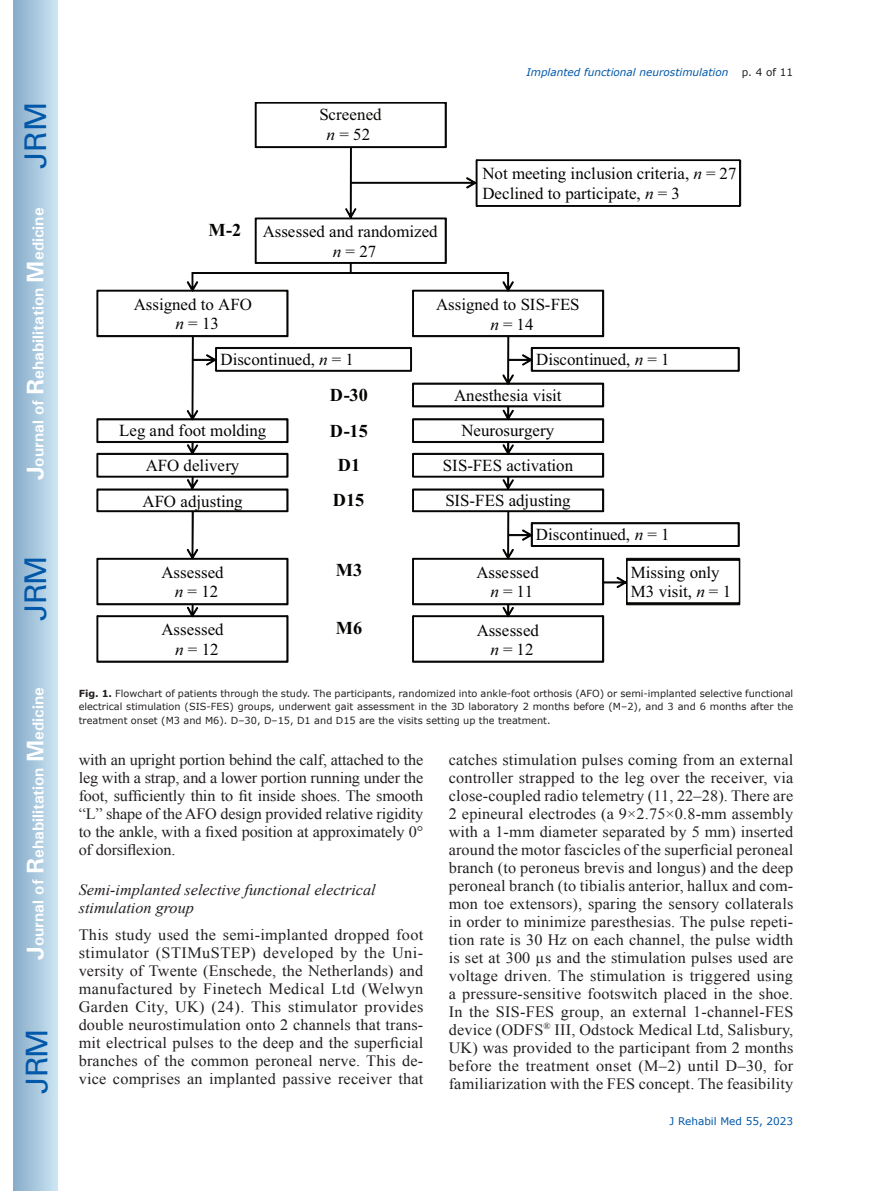
<style>
.page{position:relative;width:872px;height:1191px;background:#fff}
.page>*{position:absolute;margin:0;border:0;box-sizing:border-box;transform-origin:0 0}
.t1{font:30px "Univers";letter-spacing:-.03em;color:#0157a8}
.t2{font:700 18.3px/36.6px "Times New Roman";color:#040503}
.t3{font:16.95px/19.5px "Times New Roman";color:#040503;text-align:center}
.Tx{font:15.75px/18px "Times New Roman";letter-spacing:.01em;color:#231f20;text-align:justify}
.t4{font:700 15.75px "Univers";color:#fff}
.t5{font:italic 15.75px/18px "Times New Roman";color:#231f20}
.t6{font:italic 10.5px "Verdana";color:#0157a8}
.t7{font:10.5px "Verdana";color:#0157a8}
.t8{font:10.5px "Verdana";color:#231f20}
.Fig_caption{font:9.75px/13.5px "Verdana";color:#231f20;text-align:justify}
.s1{font-size:24px}
.s2{font-style:italic}
.s3{font-weight:700}
</style>
<div class="page">
<div style="left:14px;top:0;width:43px;height:1191px;background:linear-gradient(to right,#88acca,#cbe5f2)"></div>
<svg style="left:97px;top:102px;width:644px;height:560px"></svg>
<h1 class="t1" style="left:18px;top:169px;width:68px;rotate:-90deg">JRM</h1>
<p class="t4" style="left:28px;top:480px;width:274px;rotate:-90deg"><span class="s1">J</span>ournal of <span class="s1">R</span>ehabilitation <span class="s1">M</span>edicine</p>
<h1 class="t1" style="left:18px;top:620px;width:67px;rotate:-90deg">JRM</h1>
<p class="t4" style="left:28px;top:959px;width:274px;rotate:-90deg"><span class="s1">J</span>ournal of <span class="s1">R</span>ehabilitation <span class="s1">M</span>edicine</p>
<h1 class="t1" style="left:19px;top:1093px;width:67px;rotate:-90deg">JRM</h1>
<p class="t3" style="left:319px;top:107px;width:64px">Screened <span class="s2">n</span> = 52</p>
<p class="t2" style="left:208px;top:211px;width:35px">M-2</p>
<p class="t3" style="left:263px;top:224px;width:176px">Assessed and randomized <span class="s2">n</span> = 27</p>
<p class="t6" style="left:526px;top:65px;width:203px">Implanted functional neurostimulation</p>
<p class="t8" style="left:742px;top:65px;width:53px">p. 4 of 11</p>
<p class="t3" style="left:482px;top:165px;width:255px;line-height:20px;text-align:left">Not meeting inclusion criteria, <span class="s2">n</span> = 27<br>Declined to participate, <span class="s2">n</span> = 3</p>
<p class="t3" style="left:134px;top:296px;width:120px">Assigned to AFO <span class="s2">n</span> = 13</p>
<p class="t3" style="left:436px;top:296px;width:145px">Assigned to SIS-FES <span class="s2">n</span> = 14</p>
<p class="t3" style="left:220px;top:352px;width:135px">Discontinued, <span class="s2">n</span> = 1</p>
<p class="t3" style="left:536px;top:352px;width:135px">Discontinued, <span class="s2">n</span> = 1</p>
<p class="t2" style="left:330px;top:376px;width:39px">D-30<br>D-15</p>
<p class="t2" style="left:333px;top:447px;width:33px;line-height:35.1px">D1<br>D15</p>
<p class="t3" style="left:454px;top:387px;width:109px">Anesthesia visit</p>
<p class="t3" style="left:119px;top:422px;width:149px">Leg and foot molding</p>
<p class="t3" style="left:461px;top:422px;width:94px">Neurosurgery</p>
<p class="t3" style="left:146px;top:457px;width:95px">AFO delivery</p>
<p class="t3" style="left:443px;top:457px;width:132px">SIS-FES activation</p>
<p class="t3" style="left:142px;top:493px;width:102px">AFO adjusting</p>
<p class="t3" style="left:445px;top:492px;width:127px">SIS-FES adjusting</p>
<p class="t3" style="left:536px;top:526px;width:135px">Discontinued, <span class="s2">n</span> = 1</p>
<p class="t2" style="left:336px;top:551px;width:28px">M3</p>
<p class="t3" style="left:161px;top:564px;width:64px">Assessed <span class="s2">n</span> = 12</p>
<p class="t3" style="left:476px;top:564px;width:64px">Assessed <span class="s2">n</span> = 11</p>
<p class="t3" style="left:477px;top:622px;width:64px">Assessed <span class="s2">n</span> = 12</p>
<p class="t2" style="left:336px;top:609px;width:28px">M6</p>
<p class="t3" style="left:161px;top:621px;width:64px">Assessed <span class="s2">n</span> = 12</p>
<p class="t3" style="left:631px;top:564px;width:102px;text-align:left">Missing only<br>M3 visit, <span class="s2">n</span> = 1</p>
<p class="Fig_caption" style="left:79px;top:686px;width:716px"><span class="s3">Fig. 1.</span> Flowchart of patients through the study. The participants, randomized into ankle-foot orthosis (AFO) or semi-implanted selective functional electrical stimulation (SIS-FES) groups, underwent gait assessment in the 3D laboratory 2 months before (M–2), and 3 and 6 months after the treatment onset (M3 and M6). D–30, D–15, D1 and D15 are the visits setting up the treatment.</p>
<p class="Tx" style="left:79px;top:750px;width:346px">with an upright portion behind the calf, attached to the leg with a strap, and a lower portion running under the foot, sufficiently thin to fit inside shoes. The smooth “L” shape of the AFO design provided relative rigidity to the ankle, with a fixed position at approximately 0° of dorsiflexion.</p>
<h2 class="t5" style="left:79px;top:880px;width:298px">Semi-implanted selective functional electrical stimulation group</h2>
<p class="Tx" style="left:79px;top:925px;width:346px">This study used the semi-implanted dropped foot stimulator (STIMuSTEP) developed by the Uni&shy;versity of Twente (Enschede, the Netherlands) and manufactured by Finetech Medical Ltd (Welwyn Garden City, UK) (24). This stimulator provides double neurostimulation onto 2 channels that trans&shy;mit electrical pulses to the deep and the superficial branches of the common peroneal nerve. This de&shy;vice comprises an implanted passive receiver that</p>
<p class="Tx" style="left:449px;top:750px;width:346px">catches stimulation pulses coming from an external controller strapped to the leg over the receiver, via close-coupled radio telemetry (11, 22–28). There are 2 epineural electrodes (a 9×2.75×0.8-mm assembly with a 1-mm diameter separated by 5 mm) inserted around the motor fascicles of the superficial peroneal branch (to peroneus brevis and longus) and the deep peroneal branch (to tibialis anterior, hallux and com&shy;mon toe extensors), sparing the sensory collaterals in order to minimize paresthesias. The pulse repeti&shy;tion rate is 30 Hz on each channel, the pulse width is set at 300 µs and the stimulation pulses used are voltage driven. The stimulation is triggered using a pressure-sensitive footswitch placed in the shoe.<br>In the SIS-FES group, an external 1-channel-FES device (ODFS<sup>®</sup> III, Odstock Medical Ltd, Salisbury, UK) was provided to the participant from 2 months before the treatment onset (M–2) until D–30, for familiarization with the FES concept. The feasibility</p>
<p class="t7" style="left:669px;top:1114px;width:125px">J Rehabil Med 55, 2023</p>
</div>
